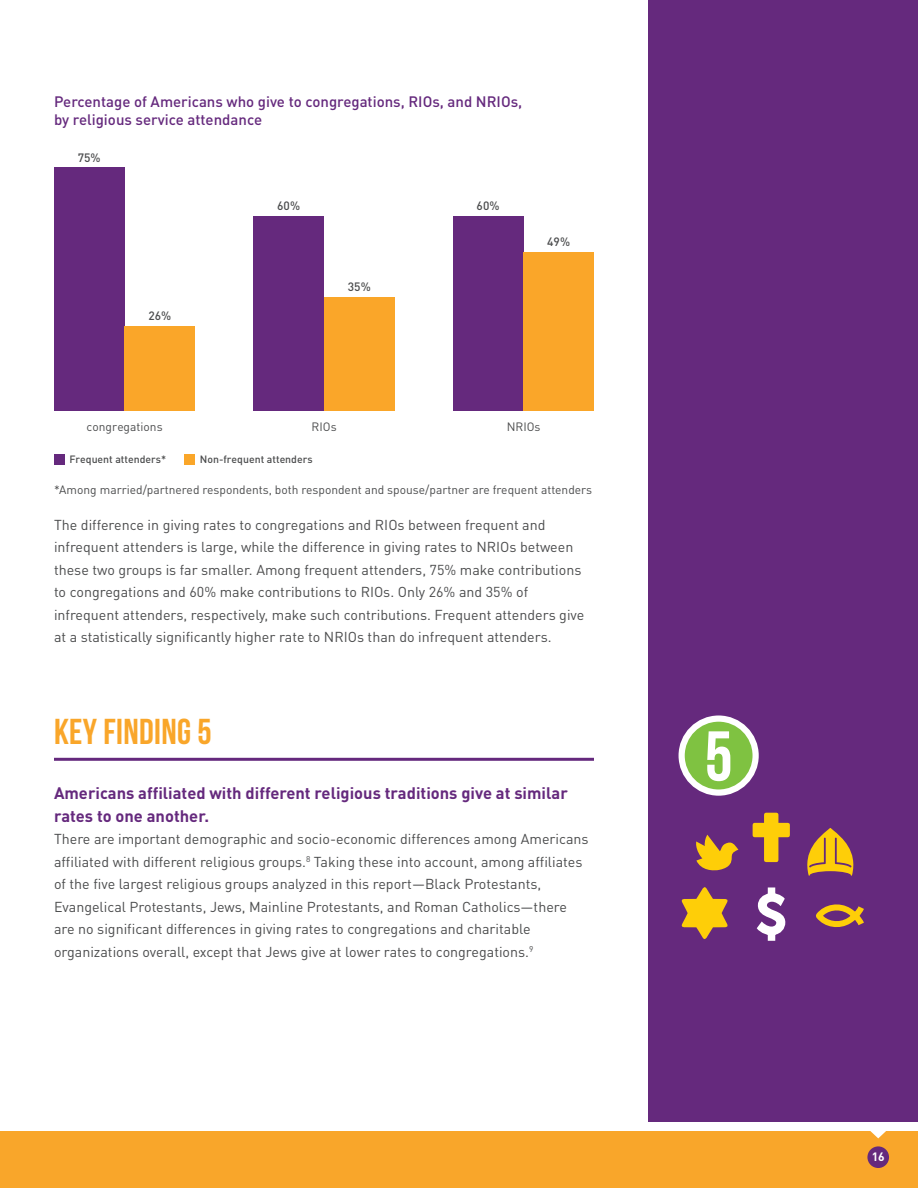
<style>
.page{position:relative;width:918px;height:1188px;background:#fff}
.page>*{position:absolute;margin:0;border:0;box-sizing:border-box;transform-origin:0 0}
.t1{font:70.35px "Bebas Neue";color:#fff}
.t2{font:36px "Bebas Neue";letter-spacing:.01em;color:#f9a62a}
.t3{font:700 16.5px/22.5px "DIN Pro";color:#65297d}
.t4{font:500 15px/18px "DIN Pro";color:#65297d}
.t5{font:14.25px/22.5px "DIN Pro";color:#4b4c4d}
.t6{font:12px "DIN Pro";color:#4b4c4d}
.t7{font:500 12px "DIN Pro";color:#4b4c4d}
.t8{font:700 12px "DIN Pro";color:#fff}
.t9{font:500 10.5px "DIN Pro";color:#4b4c4d}
</style>
<div class="page">
<div style="left:0;top:1131px;width:918px;height:57px;background:#f9a62a"></div>
<div style="left:867px;top:1146px;width:22px;height:22px;background:#65297d;border-radius:50%"></div>
<svg style="left:870px;top:1131px;width:16px;height:7px"></svg>
<div style="left:648px;top:0;width:270px;height:1122px;background:#65297d"></div>
<hr style="left:54px;top:758px;width:540px;height:3px;background:#65297d">
<div style="left:682px;top:719px;width:74px;height:74px;background:#7fc241;border-radius:50%"></div>
<div style="left:679px;top:715px;width:80px;height:81px;border:6px solid #fff;border-radius:50%"></div>
<div style="left:54px;top:168px;width:71px;height:243px;background:#65297d"></div>
<div style="left:253px;top:216px;width:71px;height:195px;background:#65297d"></div>
<div style="left:453px;top:216px;width:70px;height:195px;background:#65297d"></div>
<div style="left:125px;top:327px;width:70px;height:84px;background:#faa629"></div>
<div style="left:324px;top:297px;width:71px;height:114px;background:#faa629"></div>
<div style="left:523px;top:252px;width:71px;height:159px;background:#faa629"></div>
<div style="left:184px;top:454px;width:11px;height:11px;background:#faa629"></div>
<div style="left:54px;top:454px;width:11px;height:11px;background:#65297d"></div>
<svg style="left:681px;top:887px;width:47px;height:52px"></svg>
<svg style="left:756px;top:887px;width:30px;height:54px"></svg>
<div style="left:764px;top:813px;width:14px;height:49px;background:#fece08"></div>
<div style="left:753px;top:823px;width:37px;height:14px;background:#fece08"></div>
<svg style="left:816px;top:904px;width:48px;height:23px"></svg>
<svg style="left:807px;top:828px;width:47px;height:48px"></svg>
<svg style="left:696px;top:835px;width:42px;height:36px"></svg>
<p class="t4" style="left:54px;top:91px;width:470px">Percentage of Americans who give to congregations, RIOs, and NRIOs, by religious service attendance</p>
<p class="t7" style="left:78px;top:147px;width:24px">75%</p>
<p class="t7" style="left:148px;top:306px;width:24px">26%</p>
<p class="t7" style="left:277px;top:196px;width:24px">60%</p>
<p class="t7" style="left:477px;top:196px;width:24px">60%</p>
<p class="t7" style="left:348px;top:277px;width:24px">35%</p>
<p class="t7" style="left:547px;top:232px;width:24px">49%</p>
<p class="t6" style="left:87px;top:417px;width:78px">congregations</p>
<p class="t6" style="left:312px;top:417px;width:27px">RIOs</p>
<p class="t6" style="left:507px;top:417px;width:35px">NRIOs</p>
<p class="t9" style="left:69px;top:450px;width:98px">Frequent attenders*</p>
<p class="t9" style="left:200px;top:450px;width:114px">Non-frequent attenders</p>
<p class="t6" style="left:54px;top:480px;width:540px">*Among married/partnered respondents, both respondent and spouse/partner are frequent attenders</p>
<p class="t5" style="left:54px;top:512px;width:532px">The difference in giving rates to congregations and RIOs between frequent and infrequent attenders is large, while the difference in giving rates to NRIOs between these two groups is far smaller. Among frequent attenders, 75% make contributions to congregations and 60% make contributions to RIOs. Only 26% and 35% of infrequent attenders, respectively, make such contributions. Frequent attenders give at a statistically significantly higher rate to NRIOs than do infrequent attenders.</p>
<h2 class="t2" style="left:54px;top:712px;width:159px">KEY FINDING 5</h2>
<p class="t3" style="left:54px;top:780px;width:515px">Americans affiliated with different religious traditions give at similar rates to one another.</p>
<p class="t5" style="left:54px;top:826px;width:536px">There are important demographic and socio-economic differences among Americans affiliated with different religious groups.<sup>8</sup> Taking these into account, among affiliates of the five largest religious groups analyzed in this report—Black Protestants, Evangelical Protestants, Jews, Mainline Protestants, and Roman Catholics—there are no significant differences in giving rates to congregations and charitable organizations overall, except that Jews give at lower rates to congregations.<sup>9</sup></p>
<h1 class="t1" style="left:705px;top:718px;width:29px">5</h1>
<p class="t8" style="left:872px;top:1147px;width:15px">16</p>
</div>
